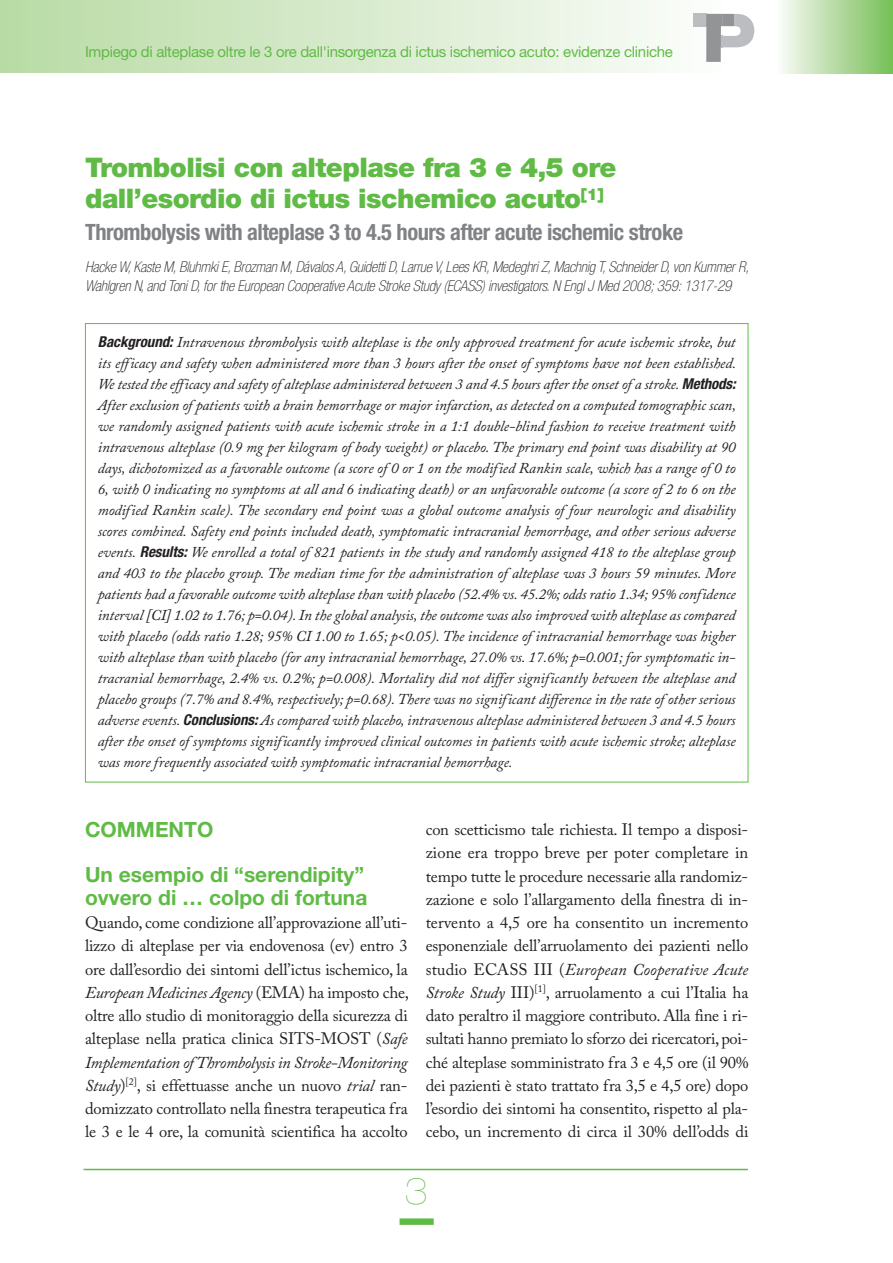
<style>
.page{position:relative;width:893px;height:1263px;background:#fff}
.page>*{position:absolute;margin:0;border:0;box-sizing:border-box;transform-origin:0 0}
.t1{font:200 expanded 36px "Helvetica Neue LT Std";color:#60bb46}
.t2{font:900 27px/31.5px "Helvetica Neue LT Std";letter-spacing:-.02em;color:#60bb46}
.t3{font:700 condensed 22.5px "Helvetica Neue LT Std";letter-spacing:-.02em;color:#808285}
.t4{font:700 21px/45px "Helvetica Neue LT Std";color:#60bb46}
.t5{font:16.5px/23.2px "Adobe Caslon Pro";letter-spacing:-.01em;color:#231f20;text-align:justify}
.t6{font:italic 15px/21px "Adobe Caslon Pro";letter-spacing:-.005em;color:#231f20;text-align:justify}
.t7{font:italic 100 condensed 15px/18.6px "Helvetica Neue LT Std";letter-spacing:-.01em;color:#231f20}
.t8{font:15px "Helvetica Neue";letter-spacing:-.02em;color:#60bb46}
.s1{font-family:"Helvetica Neue LT Std";font-weight:700;font-stretch:condensed}
.s2{font-style:italic}
</style>
<div class="page">
<div style="left:0;top:0;width:723px;height:72px;background:linear-gradient(to right,#b8daa4,#fbfdfb)"></div>
<svg style="left:723px;top:14px;width:31px;height:34px"></svg>
<svg style="left:693px;top:14px;width:13px;height:12px"></svg>
<div style="left:723px;top:14px;width:11px;height:12px;background:#919396"></div>
<img style="left:706px;top:14px;width:17px;height:48px">
<div style="left:778px;top:0;width:115px;height:73px;background:linear-gradient(to right,#fafaf7,#75bf55)"></div>
<hr style="left:84px;top:1169px;width:664px;height:1px;background:#60bb46">
<div style="left:400px;top:1219px;width:33px;height:5px;background:#60bb46"></div>
<div style="left:400px;top:1218px;width:34px;height:7px;border:1px solid #60bb46"></div>
<p class="t8" style="left:85px;top:42px;width:589px">Impiego di alteplase oltre le 3 ore dall'insorgenza di ictus ischemico acuto: evidenze cliniche</p>
<h2 class="t2" style="left:85px;top:153px;width:533px">Trombolisi con alteplase fra 3 e 4,5 ore dall’esordio di ictus ischemico acuto<sup>[1]</sup></h2>
<h3 class="t3" style="left:85px;top:224px;width:600px">Thrombolysis with alteplase 3 to 4.5 hours after acute ischemic stroke</h3>
<p class="t7" style="left:85px;top:259px;width:665px">Hacke W, Kaste M, Bluhmki E, Brozman M, Dávalos A, Guidetti D, Larrue V, Lees KR, Medeghri Z, Machnig T, Schneider D, von Kummer R,<br>Wahlgren N, and Toni D, for the European Cooperative Acute Stroke Study (ECASS) investigators. N Engl J Med 2008; 359: 1317-29</p>
<p class="t6" style="left:98px;top:334px;width:640px"><span class="s1">Background:</span> Intravenous thrombolysis with alteplase is the only approved treatment for acute ischemic stroke, but its efficacy and safety when administered more than 3 hours after the onset of symptoms have not been established.<br>We tested the efficacy and safety of alteplase administered between 3 and 4.5 hours after the onset of a stroke. <span class="s1">Methods:<br></span>After exclusion of patients with a brain hemorrhage or major infarction, as detected on a computed tomographic scan, we randomly assigned patients with acute ischemic stroke in a 1:1 double-blind fashion to receive treatment with intravenous alteplase (0.9 mg per kilogram of body weight) or placebo. The primary end point was disability at 90 days, dichotomized as a favorable outcome (a score of 0 or 1 on the modified Rankin scale, which has a range of 0 to 6, with 0 indicating no symptoms at all and 6 indicating death) or an unfavorable outcome (a score of 2 to 6 on the modified Rankin scale). The secondary end point was a global outcome analysis of four neurologic and disability scores combined. Safety end points included death, symptomatic intracranial hemorrhage, and other serious adverse events. <span class="s1">Results:</span> We enrolled a total of 821 patients in the study and randomly assigned 418 to the alteplase group and 403 to the placebo group. The median time for the administration of alteplase was 3 hours 59 minutes. More patients had a favorable outcome with alteplase than with placebo (52.4% vs. 45.2%; odds ratio 1.34; 95% confidence interval [CI] 1.02 to 1.76; p=0.04). In the global analysis, the outcome was also improved with alteplase as compared with placebo (odds ratio 1.28; 95% CI 1.00 to 1.65; p&lt;0.05). The incidence of intracranial hemorrhage was higher with alteplase than with placebo (for any intracranial hemorrhage, 27.0% vs. 17.6%; p=0.001; for symptomatic in&shy;tracranial hemorrhage, 2.4% vs. 0.2%; p=0.008). Mortality did not differ significantly between the alteplase and placebo groups (7.7% and 8.4%, respectively; p=0.68).There was no significant difference in the rate of other serious adverse events. <span class="s1">Conclusions:</span> As compared with placebo, intravenous alteplase administered between 3 and 4.5 hours after the onset of symptoms significantly improved clinical outcomes in patients with acute ischemic stroke; alteplase was more frequently associated with symptomatic intracranial hemorrhage.</p>
<h3 class="t4" style="left:85px;top:808px;width:281px">commenTo<br>Un esempio di “serendipity”</h3>
<h3 class="t4" style="left:85px;top:877px;width:284px">ovvero di … colpo di fortuna</h3>
<p class="t5" style="left:85px;top:913px;width:325px">Quando, come condizione all’approvazione all’uti&shy;lizzo di alteplase per via endovenosa (ev) entro 3 ore dall’esordio dei sintomi dell’ictus ischemico, la <span class="s2">European Medicines Agency</span> (EMA) ha imposto che, oltre allo studio di monitoraggio della sicurezza di alteplase nella pratica clinica SITS-MOST (<span class="s2">Safe Implementation ofThrombolysis in Stroke-Monitoring Study</span>)<sup>[2]</sup>, si effettuasse anche un nuovo <span class="s2">trial</span> ran&shy;domizzato controllato nella finestra terapeutica fra le 3 e le 4 ore, la comunità scientifica ha accolto</p>
<p class="t5" style="left:426px;top:820px;width:324px">con scetticismo tale richiesta. Il tempo a disposi&shy;zione era troppo breve per poter completare in tempo tutte le procedure necessarie alla randomiz&shy;zazione e solo l’allargamento della finestra di in&shy;tervento a 4,5 ore ha consentito un incremento esponenziale dell’arruolamento dei pazienti nello studio ECASS III (<span class="s2">European Cooperative Acute Stroke Study</span> III)<sup>[1]</sup>, arruolamento a cui l’Italia ha dato peraltro il maggiore contributo. Alla fine i ri&shy;sultati hanno premiato lo sforzo dei ricercatori,poi&shy;ché alteplase somministrato fra 3 e 4,5 ore (il 90% dei pazienti è stato trattato fra 3,5 e 4,5 ore) dopo l’esordio dei sintomi ha consentito, rispetto al pla&shy;cebo, un incremento di circa il 30% dell’odds di</p>
<h1 class="t1" style="left:404px;top:1178px;width:25px">3</h1>
</div>
